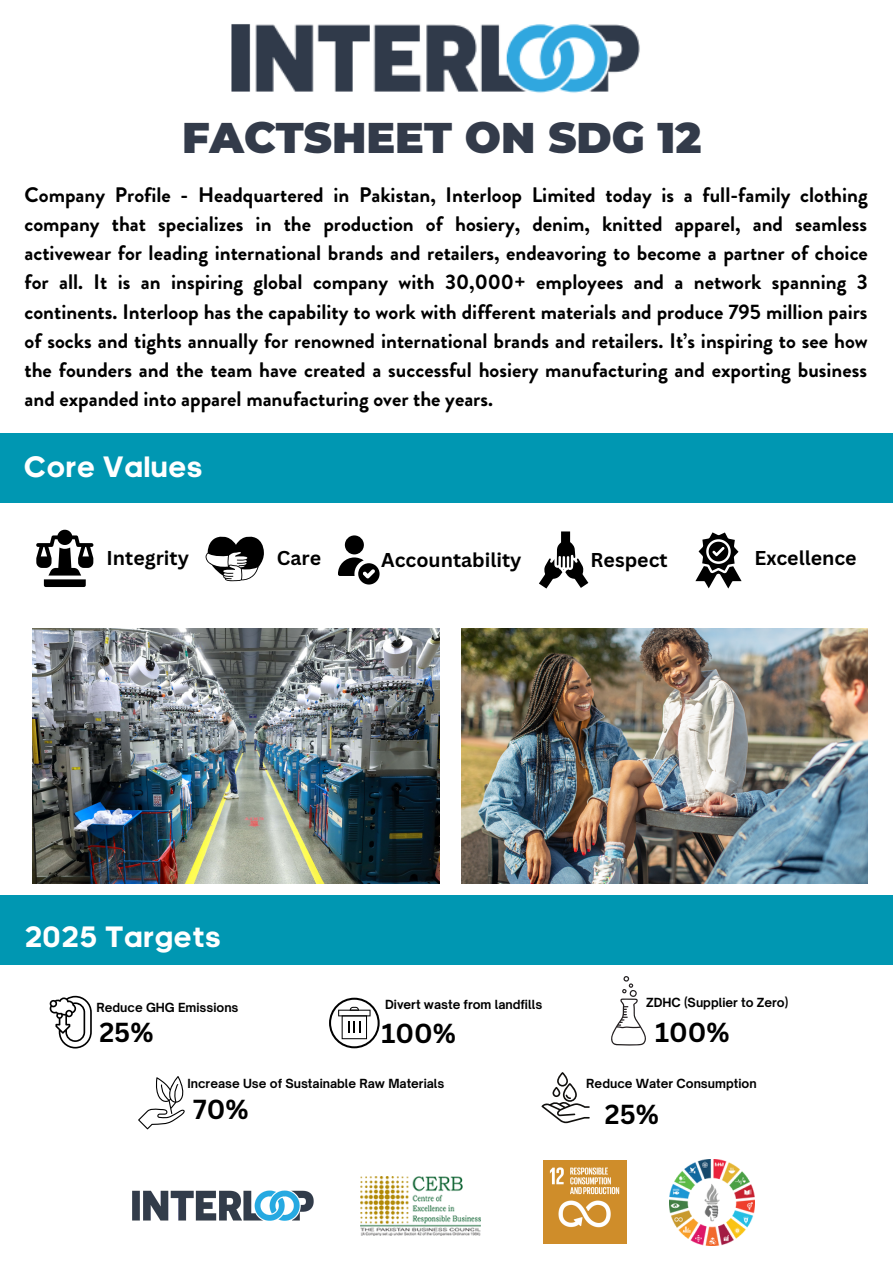
<style>
.page{position:relative;width:893px;height:1264px;background:#fff}
.page>*{position:absolute;margin:0;border:0;box-sizing:border-box;transform-origin:0 0}
.t1{font:900 42.75px "Montserrat";color:#333b4a}
.t2{font:700 30px "adineue PRO";letter-spacing:.045em;color:#fff}
.t3{font:700 26.7px "Canva Sans";color:#000}
.t4{font:700 21px/29.2px "Brandon Grotesque";color:#000;text-align:justify}
.t5{font:700 19.5px "Canva Sans";color:#000}
.t6{font:700 12px "Open Sauce One";color:#000}
</style>
<div class="page">
<svg style="left:36px;top:529px;width:57px;height:58px"></svg>
<svg style="left:205px;top:536px;width:59px;height:45px"></svg>
<div style="left:345px;top:535px;width:19px;height:19px;background:#000;border-radius:50%"></div>
<svg style="left:338px;top:557px;width:41px;height:27px"></svg>
<svg style="left:539px;top:531px;width:49px;height:57px"></svg>
<svg style="left:695px;top:532px;width:46px;height:56px"></svg>
<img style="left:669px;top:1159px;width:85px;height:86px">
<img style="left:132px;top:1190px;width:182px;height:31px">
<img style="left:231px;top:24px;width:409px;height:69px">
<div style="left:0;top:894px;width:892px;height:70px;background:#0097b2"></div>
<img style="left:543px;top:1160px;width:83px;height:83px">
<img style="left:360px;top:1176px;width:120px;height:59px">
<svg style="left:611px;top:976px;width:35px;height:69px"></svg>
<svg style="left:50px;top:995px;width:42px;height:53px"></svg>
<svg style="left:329px;top:997px;width:50px;height:51px"></svg>
<svg style="left:541px;top:1072px;width:48px;height:51px"></svg>
<svg style="left:138px;top:1076px;width:47px;height:53px"></svg>
<div style="left:0;top:433px;width:892px;height:70px;background:#0097b2"></div>
<img style="left:461px;top:628px;width:406px;height:255px">
<img style="left:33px;top:628px;width:406px;height:255px">
<h1 class="t1" style="left:182px;top:112px;width:521px">FACTSHEET ON SDG 12</h1>
<p class="t4" style="left:24px;top:180px;width:844px">Company Profile - Headquartered in Pakistan, Interloop Limited today is a full-family clothing company that specializes in the production of hosiery, denim, knitted apparel, and seamless activewear for leading international brands and retailers, endeavoring to become a partner of choice for all. It is an inspiring global company with 30,000+ employees and a network spanning 3 continents. Interloop has the capability to work with different materials and produce 795 million pairs of socks and tights annually for renowned international brands and retailers. It’s inspiring to see how the founders and the team have created a successful hosiery manufacturing and exporting business and expanded into apparel manufacturing over the years.</p>
<h2 class="t2" style="left:24px;top:454px;width:179px">Core Values</h2>
<p class="t5" style="left:107px;top:544px;width:84px">Integrity</p>
<p class="t5" style="left:277px;top:544px;width:46px">Care</p>
<p class="t5" style="left:381px;top:546px;width:142px">Accountability</p>
<p class="t5" style="left:590px;top:546px;width:78px">Respect</p>
<p class="t5" style="left:754px;top:544px;width:104px">Excellence</p>
<h2 class="t2" style="left:25px;top:924px;width:197px">2025 Targets</h2>
<p class="t6" style="left:96px;top:999px;width:143px">Reduce GHG Emissions</p>
<p class="t6" style="left:385px;top:997px;width:159px">Divert waste from landfills</p>
<p class="t6" style="left:646px;top:995px;width:144px">ZDHC (Supplier to Zero)</p>
<p class="t3" style="left:99px;top:1013px;width:56px">25%</p>
<p class="t3" style="left:381px;top:1014px;width:76px">100%</p>
<p class="t3" style="left:655px;top:1013px;width:76px">100%</p>
<p class="t6" style="left:187px;top:1076px;width:258px">Increase Use of Sustainable Raw Materials</p>
<p class="t6" style="left:586px;top:1075px;width:172px">Reduce Water Consumption</p>
<p class="t3" style="left:193px;top:1090px;width:57px">70%</p>
<p class="t3" style="left:604px;top:1095px;width:56px">25%</p>
</div>
